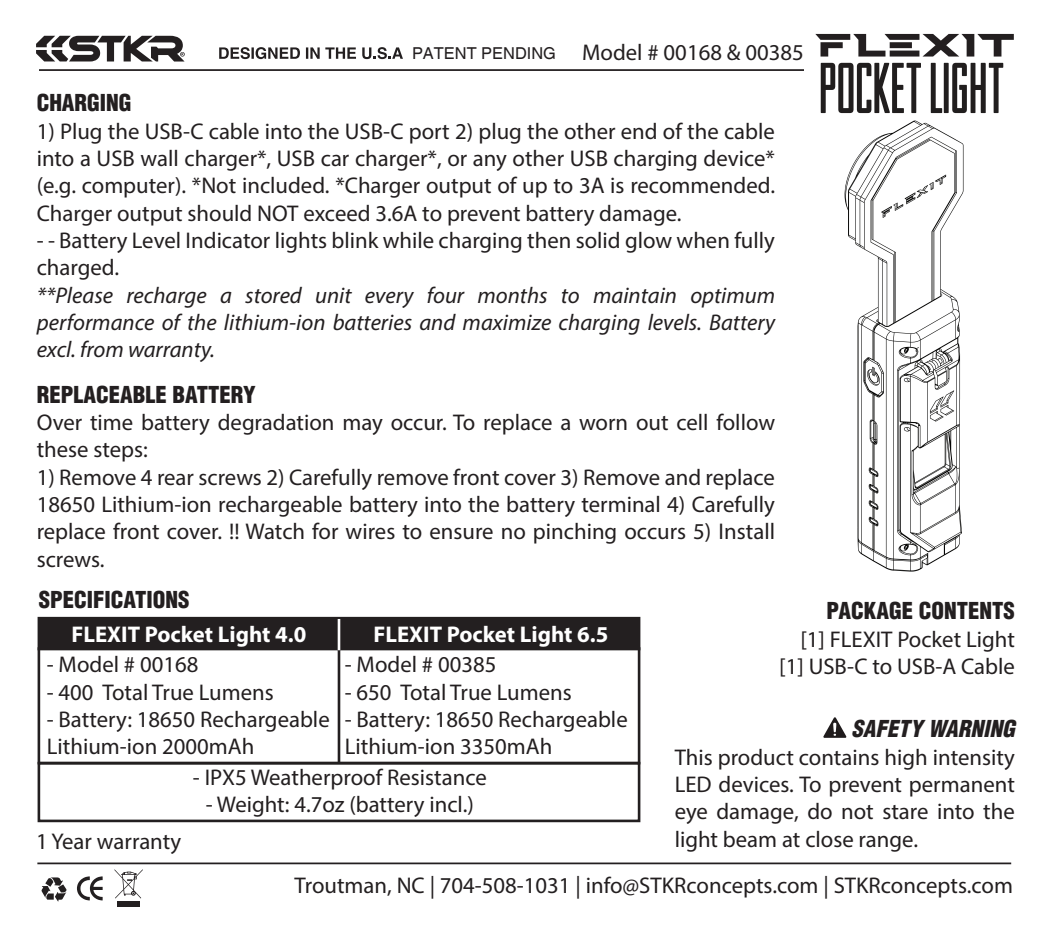
<style>
.page{position:relative;width:1042px;height:943px;background:#fff}
.page>*{position:absolute;margin:0;border:0;box-sizing:border-box;transform-origin:0 0}
.t1{font:63.7px "Entschuldigung";letter-spacing:-.02em;color:#211e1e}
.t2{font:22.75px/27.3px "Myriad Pro";color:#231f20}
.t3{font:italic 22.75px/27.3px "Myriad Pro";color:#231f20;text-align:justify}
.t4{font:900 condensed 22.75px "Helvetica LT";color:#231f20}
.t5{font:700 22.75px "Myriad Pro";color:#fff}
.t6{font:italic 900 condensed 22.75px "Helvetica LT";color:#231f20}
.t7{font:16.45px "Helvetica";color:#231f20}
</style>
<div class="page">
<div style="left:38px;top:617px;width:602px;height:33px;background:#231f20"></div>
<hr style="left:39px;top:69px;width:765px;height:2px;background:#231f20">
<hr style="left:37px;top:862px;width:974px;height:2px;background:#231f20">
<svg style="left:42px;top:877px;width:24px;height:24px"></svg>
<svg style="left:114px;top:869px;width:29px;height:29px"></svg>
<div style="left:117px;top:901px;width:23px;height:5px;background:#231f20"></div>
<svg style="left:77px;top:876px;width:26px;height:24px"></svg>
<svg style="left:219px;top:47px;width:81px;height:12px"></svg>
<svg style="left:306px;top:47px;width:50px;height:12px"></svg>
<svg style="left:362px;top:47px;width:41px;height:12px"></svg>
<svg style="left:36px;top:36px;width:149px;height:25px"></svg>
<svg style="left:823px;top:717px;width:23px;height:20px"></svg>
<svg style="left:844px;top:121px;width:119px;height:450px"></svg>
<div style="left:38px;top:761px;width:602px;height:61px;border:3px solid #231f20"></div>
<div style="left:38px;top:647px;width:602px;height:117px;border:3px solid #231f20"></div>
<hr style="left:338px;top:649px;width:2px;height:114px;background:#231f20">
<hr style="left:338px;top:619px;width:2px;height:31px;background:#fff">
<svg style="left:815px;top:34px;width:199px;height:23px"></svg>
<p class="t7" style="left:412px;top:44px;width:145px">PATENT PENDING</p>
<p class="t2" style="left:582px;top:38px;width:223px">Model # 00168 &amp; 00385</p>
<p class="t4" style="left:37px;top:89px;width:96px">CHARGING</p>
<p class="t2" style="left:37px;top:117px;width:740px;text-align:justify">1) Plug the USB-C cable into the USB-C port 2) plug the other end of the cable into a USB wall charger*, USB car charger*, or any other USB charging device* (e.g. computer). *Not included. *Charger output of up to 3A is recommended.<br>Charger output should NOT exceed 3.6A to prevent battery damage.</p>
<p class="t2" style="left:37px;top:226px;width:740px">- - Battery Level Indicator lights blink while charging then solid glow when fully charged.</p>
<p class="t3" style="left:37px;top:281px;width:740px">**Please recharge a stored unit every four months to maintain optimum performance of the lithium-ion batteries and maximize charging levels. Battery excl. from warranty.</p>
<p class="t4" style="left:37px;top:380px;width:220px">REPLACEABLE BATTERY</p>
<p class="t2" style="left:37px;top:408px;width:740px">Over time battery degradation may occur. To replace a worn out cell follow these steps:</p>
<p class="t2" style="left:37px;top:463px;width:740px;text-align:justify">1) Remove 4 rear screws 2) Carefully remove front cover 3) Remove and replace 18650 Lithium-ion rechargeable battery into the battery terminal 4) Carefully replace front cover. !! Watch for wires to ensure no pinching occurs 5) Install screws.</p>
<h1 class="t1" style="left:820px;top:63px;width:188px">POCKETLIGHT</h1>
<p class="t4" style="left:39px;top:585px;width:152px">SPECIFICATIONS</p>
<p class="t5" style="left:71px;top:619px;width:236px">FLEXIT Pocket Light 4.0</p>
<p class="t5" style="left:373px;top:619px;width:236px">FLEXIT Pocket Light 6.5</p>
<p class="t2" style="left:47px;top:650px;width:153px">- Model # 00168</p>
<p class="t2" style="left:47px;top:678px;width:228px">- 400 Total True Lumens</p>
<p class="t2" style="left:47px;top:705px;width:284px">- Battery: 18650 Rechargeable<br>Lithium-ion 2000mAh</p>
<p class="t2" style="left:345px;top:650px;width:153px">- Model # 00385</p>
<p class="t2" style="left:345px;top:678px;width:228px">- 650 Total True Lumens</p>
<p class="t2" style="left:345px;top:705px;width:284px">- Battery: 18650 Rechargeable<br>Lithium-ion 3350mAh</p>
<p class="t2" style="left:193px;top:763px;width:295px">- IPX5 Weatherproof Resistance</p>
<p class="t2" style="left:206px;top:790px;width:270px">- Weight: 4.7oz (battery incl.)</p>
<p class="t2" style="left:36px;top:827px;width:147px">1 Year warranty</p>
<p class="t4" style="left:826px;top:596px;width:190px">PACKAGE CONTENTS</p>
<p class="t2" style="left:779px;top:625px;width:237px;text-align:right">[1] FLEXIT Pocket Light [1] USB-C to USB-A Cable</p>
<p class="t6" style="left:851px;top:714px;width:165px">SAFETY WARNING</p>
<p class="t2" style="left:675px;top:743px;width:342px;text-align:justify">This product contains high intensity LED devices. To prevent permanent eye damage, do not stare into the light beam at close range.</p>
<p class="t2" style="left:294px;top:871px;width:720px">Troutman, NC | 704-508-1031 | info@STKRconcepts.com | STKRconcepts.com</p>
</div>
